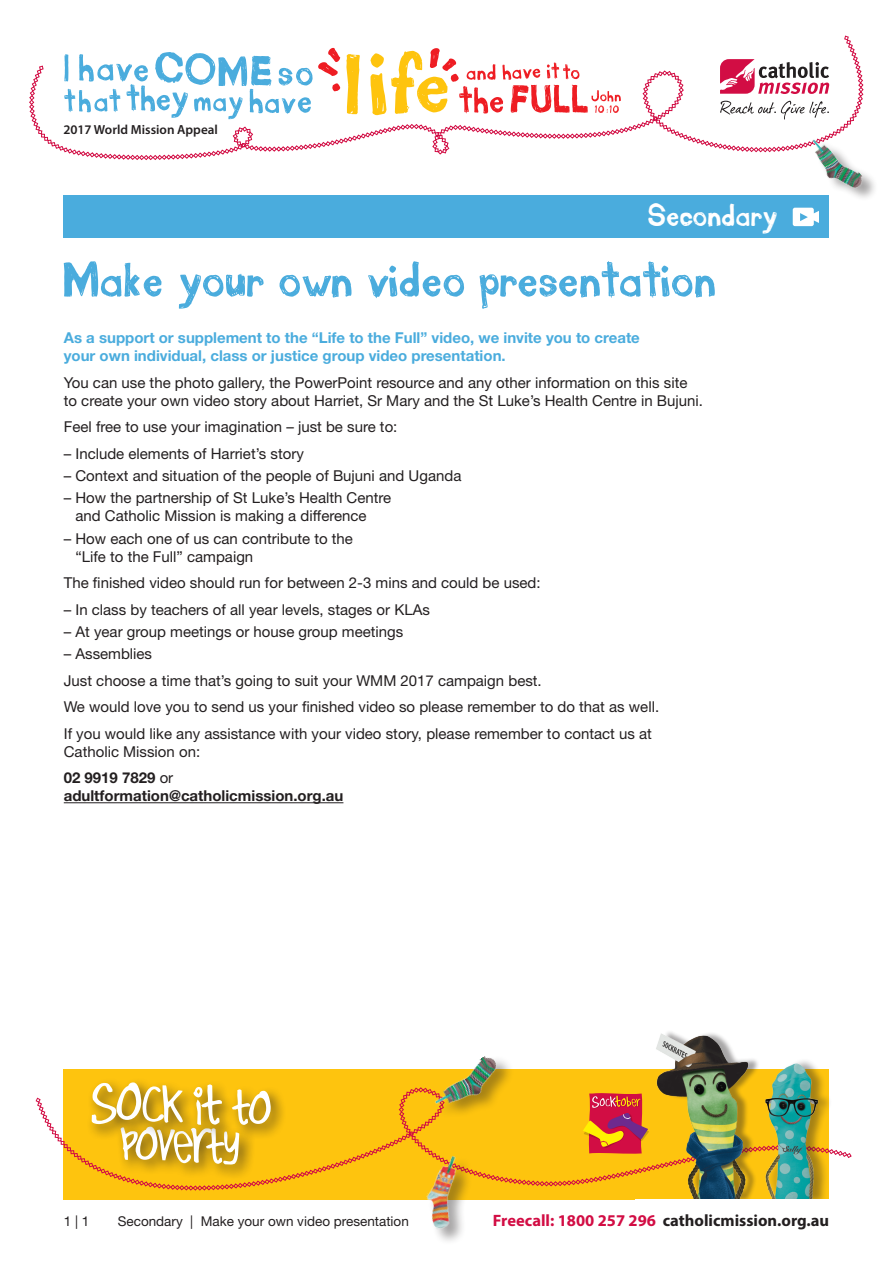
<style>
.page{position:relative;width:893px;height:1263px;background:#fff}
.page>*{position:absolute;margin:0;border:0;box-sizing:border-box;transform-origin:0 0}
.K_main_heading{font:57px "take out the garbage";color:#4aacdd}
.t1{font:36px "take out the garbage";color:#fff}
.t2{font:700 16.5px "Myriad Pro";color:#231f20}
.Sec_body{font:15px/18px "Helvetica Neue LT";color:#231f20}
.Sec_body-2{font:700 15px/18px "Helvetica Neue LT";color:#4aacdd}
.Sec_body-3{font:700 15px/18px "Helvetica Neue LT";color:#231f20}
.Body{font:13.5px "Helvetica Neue LT";color:#231f20}
.t3{font:600 13.2px "Myriad Pro";color:#231f20}
.s1{font-weight:400}
.s2{color:#d20d44}
</style>
<div class="page">
<div style="left:64px;top:1068px;width:765px;height:131px;background:#fec40e"></div>
<div style="left:436px;top:1055px;width:78px;height:64px;background:#231f20;opacity:.4"></div>
<img style="left:426px;top:1055px;width:81px;height:27px">
<div style="left:428px;top:1156px;width:45px;height:89px;background:#231f20;opacity:.4"></div>
<img style="left:418px;top:1190px;width:51px;height:42px">
<img style="left:642px;top:1032px;width:98px;height:167px">
<div style="left:767px;top:1058px;width:66px;height:148px;background:#231f20;opacity:.4"></div>
<img style="left:740px;top:1058px;width:82px;height:141px">
<svg style="left:36px;top:1082px;width:816px;height:108px"></svg>
<div style="left:635px;top:1199px;width:204px;height:17px;background:#fff"></div>
<svg style="left:29px;top:36px;width:834px;height:124px"></svg>
<div style="left:814px;top:139px;width:64px;height:63px;background:#231f20;opacity:.4"></div>
<img style="left:801px;top:130px;width:66px;height:69px">
<hr style="left:64px;top:802px;width:279px;height:1px;background:#231f20">
<div style="left:64px;top:196px;width:765px;height:42px;background:#4aacdd"></div>
<svg style="left:793px;top:208px;width:26px;height:18px"></svg>
<p class="t3" style="left:63px;top:121px;width:156px">2017 World Mission Appeal</p>
<p class="t1" style="left:648px;top:194px;width:131px">Secondary</p>
<p class="K_main_heading" style="left:64px;top:247px;width:655px">Make your own video presentation</p>
<p class="Sec_body-2" style="left:64px;top:329px;width:578px">As a support or supplement to the “Life to the Full” video, we invite you to create your own individual, class or justice group video presentation.</p>
<p class="Sec_body" style="left:64px;top:373px;width:641px">You can use the photo gallery, the PowerPoint resource and any other information on this site to create your own video story about Harriet, Sr Mary and the St Luke’s Health Centre in Bujuni.</p>
<p class="Sec_body" style="left:64px;top:418px;width:335px">Feel free to use your imagination – just be sure to:</p>
<p class="Sec_body" style="left:64px;top:444px;width:242px">– Include elements of Harriet’s story</p>
<p class="Sec_body" style="left:64px;top:467px;width:399px">– Context and situation of the people of Bujuni and Uganda</p>
<p class="Sec_body" style="left:75px;top:489px;width:317px;text-indent:-12px">– How the partnership of St Luke’s Health Centre and Catholic Mission is making a difference</p>
<p class="Sec_body" style="left:75px;top:529px;width:279px;text-indent:-12px">– How each one of us can contribute to the “Life to the Full” campaign</p>
<p class="Sec_body" style="left:64px;top:574px;width:478px">The finished video should run for between 2-3 mins and could be used:</p>
<p class="Sec_body" style="left:64px;top:600px;width:368px">– In class by teachers of all year levels, stages or KLAs</p>
<p class="Sec_body" style="left:64px;top:622px;width:341px">– At year group meetings or house group meetings</p>
<p class="Sec_body" style="left:64px;top:645px;width:90px">– Assemblies</p>
<p class="Sec_body" style="left:64px;top:671px;width:479px">Just choose a time that’s going to suit your WMM 2017 campaign best.</p>
<p class="Sec_body" style="left:64px;top:698px;width:597px">We would love you to send us your finished video so please remember to do that as well.</p>
<p class="Sec_body" style="left:64px;top:724px;width:590px">If you would like any assistance with your video story, please remember to contact us at<br>Catholic Mission on:</p>
<p class="Sec_body-3" style="left:64px;top:769px;width:281px">02 9919 7829 <span class="s1">or </span>adultformation@catholicmission.org.au</p>
<p class="Body" style="left:64px;top:1213px;width:27px">1 | 1</p>
<p class="Body" style="left:118px;top:1213px;width:293px">Secondary | Make your own video presentation</p>
<p class="t2" style="left:493px;top:1210px;width:338px"><span class="s2">Freecall: 1800 257 296</span> catholicmission.org.au</p>
</div>
